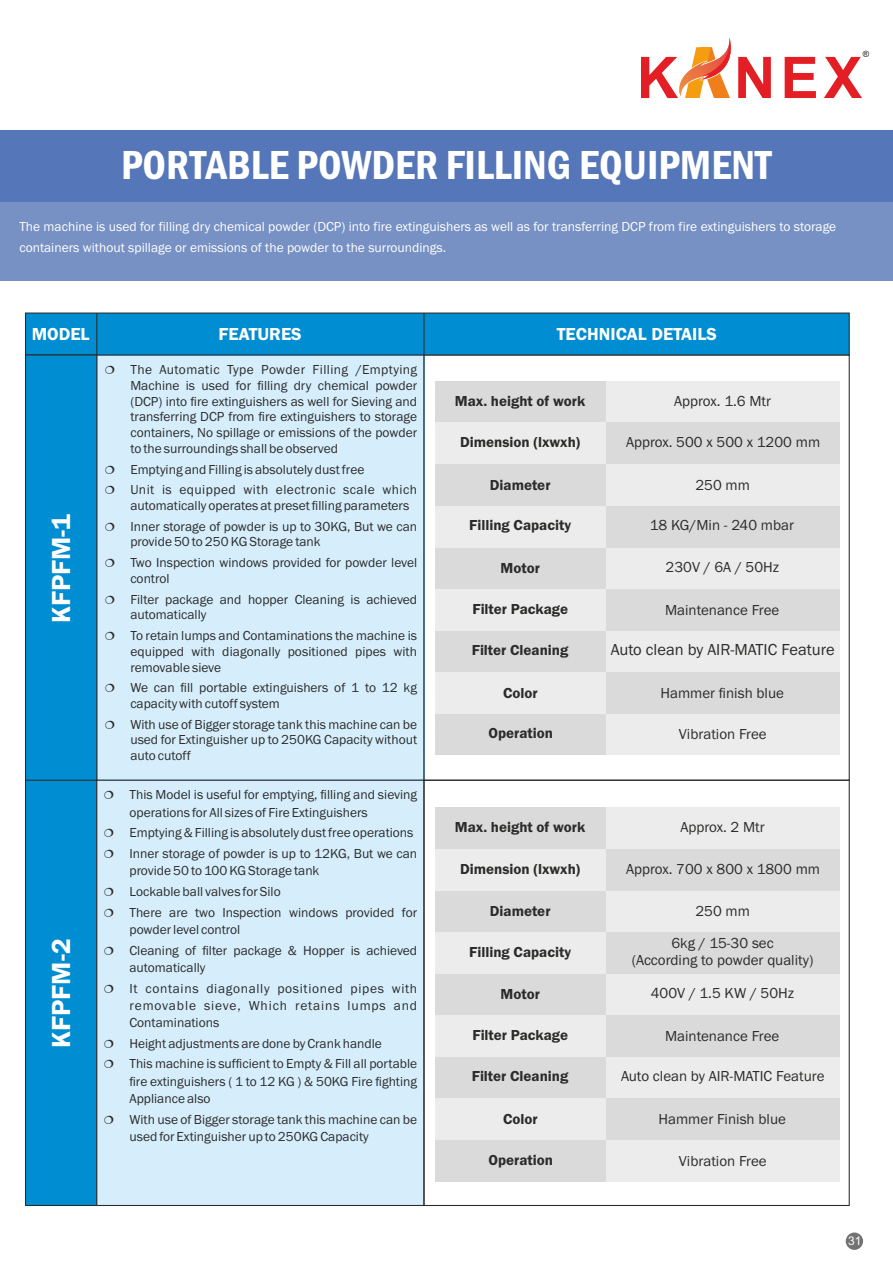
<style>
.page{position:relative;width:893px;height:1263px;background:#fff}
.page>*{position:absolute;margin:0;border:0;box-sizing:border-box;transform-origin:0 0}
.t1{font:600 condensed 42px "Franklin Gothic";color:#fff}
.t2{font:600 27px "Franklin Gothic";color:#fff}
.t3{font:600 18px "Franklin Gothic";color:#fff}
.t4{font:16.5px "Franklin Gothic";color:#2b2b2a}
.t5{font:15px/31.8px "Franklin Gothic";color:#2b2b2a;text-align:center}
.t6{font:600 15px "Franklin Gothic";color:#2b2b2a}
.t7{font:13.5px/20.7px "Franklin Gothic";color:#2b2b2a}
.t8{font:13.5px/20.7px "Franklin Gothic";color:#fff}
.t9{font:13.5px/20.7px "Franklin Gothic";letter-spacing:.05em;color:#2b2b2a}
.t10{font:13.5px/17.2px "Franklin Gothic";letter-spacing:.065em;color:#2b2b2a}
.t11{font:12px "Arial";color:#fff}
.t12{font:8.7px "Arial";color:#1c1b18}
</style>
<div class="page">
<div style="left:0;top:130px;width:893px;height:151px;background:#7791c4"></div>
<div style="left:0;top:130px;width:893px;height:71px;background:#5576b8"></div>
<svg style="left:641px;top:38px;width:221px;height:60px"></svg>
<div style="left:846px;top:1232px;width:17px;height:18px;background:#737373;border-radius:50%"></div>
<div style="left:96px;top:354px;width:328px;height:427px;background:#d6eefc"></div>
<svg style="left:25px;top:312px;width:825px;height:44px;background:#0689c9"></svg>
<div style="left:25px;top:354px;width:73px;height:852px;background:#008dd2"></div>
<div style="left:96px;top:780px;width:328px;height:426px;background:#d6eefc;border:1px solid #2b2b2a"></div>
<div style="left:435px;top:381px;width:171px;height:42px;background:#dadadb"></div>
<div style="left:435px;top:807px;width:171px;height:42px;background:#dadadb"></div>
<div style="left:435px;top:547px;width:171px;height:42px;background:#dadadb"></div>
<div style="left:435px;top:974px;width:171px;height:41px;background:#dadadb"></div>
<div style="left:435px;top:464px;width:171px;height:42px;background:#dadadb"></div>
<div style="left:435px;top:890px;width:171px;height:42px;background:#dadadb"></div>
<div style="left:435px;top:630px;width:171px;height:42px;background:#dadadb"></div>
<div style="left:435px;top:1057px;width:171px;height:41px;background:#dadadb"></div>
<div style="left:435px;top:423px;width:171px;height:41px;background:#ececec"></div>
<div style="left:435px;top:849px;width:171px;height:41px;background:#ececec"></div>
<div style="left:435px;top:589px;width:171px;height:41px;background:#ececec"></div>
<div style="left:435px;top:1015px;width:171px;height:42px;background:#ececec"></div>
<div style="left:435px;top:714px;width:171px;height:41px;background:#dadadb"></div>
<div style="left:435px;top:1140px;width:171px;height:41px;background:#dadadb"></div>
<div style="left:435px;top:506px;width:171px;height:41px;background:#ececec"></div>
<div style="left:435px;top:932px;width:171px;height:42px;background:#ececec"></div>
<div style="left:435px;top:672px;width:171px;height:42px;background:#ececec"></div>
<div style="left:435px;top:1098px;width:171px;height:42px;background:#ececec"></div>
<div style="left:606px;top:381px;width:233px;height:42px;background:#ececec"></div>
<div style="left:606px;top:807px;width:233px;height:42px;background:#ececec"></div>
<div style="left:606px;top:547px;width:233px;height:42px;background:#ececec"></div>
<div style="left:606px;top:974px;width:233px;height:41px;background:#ececec"></div>
<div style="left:606px;top:464px;width:233px;height:42px;background:#ececec"></div>
<div style="left:606px;top:890px;width:233px;height:42px;background:#ececec"></div>
<div style="left:606px;top:630px;width:233px;height:42px;background:#ececec"></div>
<div style="left:606px;top:1057px;width:233px;height:41px;background:#ececec"></div>
<div style="left:606px;top:423px;width:233px;height:41px;background:#dadadb"></div>
<div style="left:606px;top:849px;width:233px;height:41px;background:#dadadb"></div>
<div style="left:606px;top:589px;width:233px;height:41px;background:#dadadb"></div>
<div style="left:606px;top:1015px;width:233px;height:42px;background:#dadadb"></div>
<div style="left:606px;top:714px;width:233px;height:41px;background:#ececec"></div>
<div style="left:606px;top:1140px;width:233px;height:41px;background:#ececec"></div>
<div style="left:606px;top:506px;width:233px;height:41px;background:#dadadb"></div>
<div style="left:606px;top:932px;width:233px;height:42px;background:#dadadb"></div>
<div style="left:606px;top:672px;width:233px;height:42px;background:#dadadb"></div>
<div style="left:606px;top:1098px;width:233px;height:42px;background:#dadadb"></div>
<hr style="left:26px;top:780px;width:71px;height:1px;background:#2b2b2a">
<hr style="left:96px;top:313px;width:1px;height:42px;background:#2b2b2a">
<hr style="left:423px;top:313px;width:1px;height:42px;background:#2b2b2a">
<p class="t12" style="left:863px;top:50px;width:8px">®</p>
<h1 class="t1" style="left:121px;top:150px;width:652px">PORTABLE POWDER FILLING EQUIPMENT</h1>
<p class="t8" style="left:19px;top:217px;width:818px">The machine is used for filling dry chemical powder (DCP) into fire extinguishers as well as for transferring DCP from fire extinguishers to storage containers without spillage or emissions of the powder to the surroundings.</p>
<h3 class="t3" style="left:32px;top:327px;width:59px">MODEL</h3>
<h3 class="t3" style="left:218px;top:327px;width:85px">FEATURES</h3>
<h3 class="t3" style="left:557px;top:327px;width:162px">TECHNICAL DETAILS</h3>
<h2 class="t2" style="left:51px;top:623px;width:111px;rotate:-90deg">KFPFM-1</h2>
<h2 class="t2" style="left:51px;top:1048px;width:111px;rotate:-90deg">KFPFM-2</h2>
<p class="t7" style="left:130px;top:363px;width:288px;line-height:15.8px;text-align:justify">The Automatic Type Powder Filling /Emptying Machine is used for filling dry chemical powder (DCP) into fire extinguishers as well for Sieving and transferring DCP from fire extinguishers to storage containers, No spillage or emissions of the powder to the surroundings shall be observed</p>
<p class="t7" style="left:130px;top:460px;width:288px">Emptying and Filling is absolutely dust free<br>Unit is equipped with electronic scale which</p>
<p class="t7" style="left:130px;top:496px;width:288px">automatically operates at preset filling parameters<br>Inner storage of powder is up to 30KG, But we can</p>
<p class="t7" style="left:130px;top:533px;width:288px">provide 50 to 250 KG Storage tank<br>Two Inspection windows provided for powder level</p>
<p class="t7" style="left:130px;top:569px;width:288px">control<br>Filter package and hopper Cleaning is achieved</p>
<p class="t7" style="left:130px;top:606px;width:288px">automatically<br>To retain lumps and Contaminations the machine is</p>
<p class="t7" style="left:130px;top:644px;width:288px;line-height:15.8px">equipped with diagonally positioned pipes with removable sieve</p>
<p class="t7" style="left:130px;top:681px;width:288px;line-height:15.8px">We can fill portable extinguishers of 1 to 12 kg capacity with cutoff system</p>
<p class="t7" style="left:130px;top:717px;width:288px;line-height:15.8px;text-align:justify">With use of Bigger storage tank this machine can be used for Extinguisher up to 250KG Capacity without auto cutoff</p>
<p class="t7" style="left:129px;top:787px;width:289px;line-height:17.2px">This Model is useful for emptying, filling and sieving operations for All sizes of Fire Extinguishers</p>
<p class="t7" style="left:129px;top:823px;width:289px">Emptying &amp; Filling is absolutely dust free operations<br>Inner storage of powder is up to 12KG, But we can</p>
<p class="t7" style="left:129px;top:861px;width:289px">provide 50 to 100 KG Storage tank<br>Lockable ball valves for Silo<br>There are two Inspection windows provided for</p>
<p class="t7" style="left:129px;top:920px;width:289px">powder level control<br>Cleaning of filter package &amp; Hopper is achieved</p>
<p class="t9" style="left:129px;top:958px;width:289px">automatically<br>It contains diagonally positioned pipes with</p>
<p class="t10" style="left:129px;top:998px;width:289px">removable sieve, Which retains lumps and<br>Contaminations</p>
<p class="t7" style="left:129px;top:1034px;width:289px">Height adjustments are done by Crank handle<br>This machine is sufficient to Empty &amp; Fill all portable</p>
<p class="t7" style="left:129px;top:1074px;width:289px;line-height:17.2px">fire extinguishers ( 1 to 12 KG ) &amp; 50KG Fire fighting<br>Appliance also</p>
<p class="t7" style="left:129px;top:1111px;width:289px;line-height:17.2px">With use of Bigger storage tank this machine can be used for Extinguisher up to 250KG Capacity</p>
<p class="t6" style="left:455px;top:395px;width:132px">Max. height of work</p>
<p class="t6" style="left:460px;top:437px;width:121px">Dimension (lxwxh)</p>
<p class="t6" style="left:490px;top:479px;width:62px">Diameter</p>
<p class="t6" style="left:469px;top:520px;width:103px">Filling Capacity</p>
<p class="t6" style="left:500px;top:563px;width:41px">Motor</p>
<p class="t6" style="left:472px;top:603px;width:97px">Filter Package</p>
<p class="t6" style="left:472px;top:645px;width:98px">Filter Cleaning</p>
<p class="t6" style="left:503px;top:687px;width:36px">Color</p>
<p class="t6" style="left:488px;top:728px;width:66px">Operation</p>
<p class="t5" style="left:674px;top:386px;width:98px">Approx. 1.6 Mtr</p>
<p class="t5" style="left:626px;top:428px;width:196px">Approx. 500 x 500 x 1200 mm</p>
<p class="t5" style="left:695px;top:470px;width:56px">250 mm</p>
<p class="t5" style="left:650px;top:511px;width:146px">18 KG/Min - 240 mbar</p>
<p class="t5" style="left:666px;top:552px;width:115px">230V / 6A / 50Hz</p>
<p class="t5" style="left:665px;top:595px;width:116px">Maintenance Free</p>
<p class="t4" style="left:611px;top:644px;width:225px">Auto clean by AIR-MATIC Feature</p>
<p class="t5" style="left:660px;top:678px;width:125px">Hammer finish blue</p>
<p class="t5" style="left:679px;top:720px;width:89px">Vibration Free</p>
<p class="t6" style="left:455px;top:821px;width:132px">Max. height of work</p>
<p class="t6" style="left:460px;top:863px;width:121px">Dimension (lxwxh)</p>
<p class="t6" style="left:490px;top:906px;width:62px">Diameter</p>
<p class="t6" style="left:469px;top:946px;width:103px">Filling Capacity</p>
<p class="t6" style="left:500px;top:989px;width:41px">Motor</p>
<p class="t6" style="left:472px;top:1029px;width:97px">Filter Package</p>
<p class="t6" style="left:472px;top:1071px;width:98px">Filter Cleaning</p>
<p class="t6" style="left:503px;top:1114px;width:36px">Color</p>
<p class="t6" style="left:488px;top:1154px;width:66px">Operation</p>
<p class="t5" style="left:680px;top:812px;width:86px">Approx. 2 Mtr</p>
<p class="t5" style="left:626px;top:854px;width:195px">Approx. 700 x 800 x 1800 mm</p>
<p class="t5" style="left:671px;top:896px;width:104px">250 mm<br>6kg / 15-30 sec</p>
<p class="t5" style="left:632px;top:945px;width:183px">(According to powder quality)</p>
<p class="t5" style="left:651px;top:978px;width:145px">400V / 1.5 KW / 50Hz</p>
<p class="t5" style="left:665px;top:1021px;width:116px">Maintenance Free</p>
<p class="t5" style="left:621px;top:1062px;width:205px">Auto clean by AIR-MATIC Feature</p>
<p class="t5" style="left:658px;top:1104px;width:129px">Hammer Finish blue</p>
<p class="t5" style="left:679px;top:1146px;width:89px">Vibration Free</p>
<p class="t11" style="left:848px;top:1237px;width:15px">31</p>
</div>
